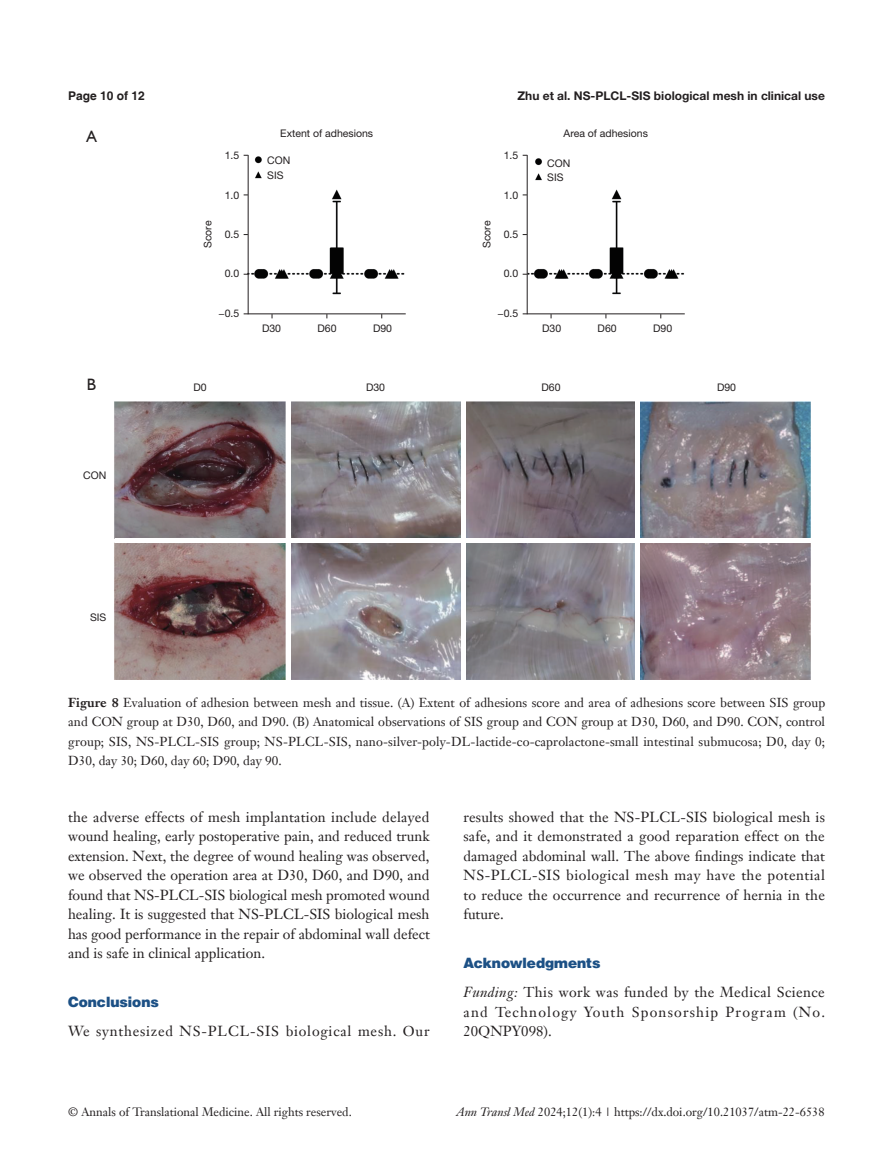
<style>
.page{position:relative;width:893px;height:1170px;background:#fff}
.page>*{position:absolute;margin:0;border:0;box-sizing:border-box;transform-origin:0 0}
.t1{font:16.5px "Humanist 521 BT";color:#231f20}
.t2{font:14.25px/19.5px "Janson Text LT";letter-spacing:.015em;color:#231f20;text-align:justify}
.t3{font:14.25px "Janson Text LT";letter-spacing:.055em;color:#231f20}
.t4{font:900 14.25px "Helvetica";color:#1c5085}
.t5{font:12.75px/19.5px "Janson Text LT";letter-spacing:.01em;color:#231f20;text-align:justify}
.t6{font:12px "Janson Text LT";color:#231f20}
.t7{font:700 12px "Helvetica Neue LT Pro";color:#231f20}
.t8{font:700 12px "Helvetica";color:#231f20}
.t9{font:10.5px/14.5px "Helvetica Neue LT Pro";color:#231f20}
.s1{font-weight:700}
.s2{font-style:italic}
</style>
<div class="page">
<img style="left:114px;top:154px;width:696px;height:525px">
<hr style="left:248px;top:155px;width:1px;height:159px;background:#231f20">
<hr style="left:527px;top:155px;width:1px;height:159px;background:#231f20">
<hr style="left:248px;top:313px;width:158px;height:1px;background:#231f20">
<hr style="left:527px;top:313px;width:158px;height:1px;background:#231f20">
<hr style="left:461px;top:401px;width:4px;height:278px;background:#fff">
<hr style="left:635px;top:401px;width:4px;height:278px;background:#fff">
<hr style="left:286px;top:401px;width:4px;height:278px;background:#fff">
<div style="left:115px;top:538px;width:695px;height:5px;background:#fff"></div>
<p class="t8" style="left:68px;top:88px;width:78px">Page 10 of 12</p>
<p class="t7" style="left:517px;top:88px;width:309px">Zhu et al. NS-PLCL-SIS biological mesh in clinical use</p>
<p class="t1" style="left:86px;top:126px;width:12px">A</p>
<p class="t1" style="left:87px;top:374px;width:11px">B</p>
<p class="t9" style="left:83px;top:468px;width:25px">CON</p>
<p class="t9" style="left:90px;top:609px;width:18px">SIS</p>
<p class="t9" style="left:280px;top:125px;width:94px">Extent of adhesions</p>
<p class="t9" style="left:564px;top:125px;width:86px">Area of adhesions</p>
<p class="t9" style="left:504px;top:148px;width:16px">1.5</p>
<p class="t9" style="left:504px;top:187px;width:16px">1.0</p>
<p class="t9" style="left:504px;top:227px;width:16px">0.5</p>
<p class="t9" style="left:504px;top:266px;width:16px">0.0</p>
<p class="t9" style="left:497px;top:305px;width:22px">−0.5</p>
<p class="t9" style="left:225px;top:148px;width:16px">1.5</p>
<p class="t9" style="left:225px;top:187px;width:16px">1.0</p>
<p class="t9" style="left:225px;top:227px;width:16px">0.5</p>
<p class="t9" style="left:225px;top:266px;width:16px">0.0</p>
<p class="t9" style="left:218px;top:305px;width:22px">−0.5</p>
<p class="t9" style="left:267px;top:153px;width:25px">CON<br>SIS</p>
<p class="t9" style="left:547px;top:155px;width:25px">CON<br>SIS</p>
<p class="t9" style="left:200px;top:248px;width:29px;rotate:-90deg">Score</p>
<p class="t9" style="left:479px;top:248px;width:29px;rotate:-90deg">Score</p>
<p class="t9" style="left:262px;top:320px;width:21px">D30</p>
<p class="t9" style="left:317px;top:320px;width:21px">D60</p>
<p class="t9" style="left:373px;top:320px;width:21px">D90</p>
<p class="t9" style="left:542px;top:320px;width:21px">D30</p>
<p class="t9" style="left:598px;top:320px;width:21px">D60</p>
<p class="t9" style="left:653px;top:320px;width:21px">D90</p>
<p class="t9" style="left:194px;top:379px;width:15px">D0</p>
<p class="t9" style="left:366px;top:379px;width:21px">D30</p>
<p class="t9" style="left:542px;top:379px;width:21px">D60</p>
<p class="t9" style="left:717px;top:379px;width:21px">D90</p>
<p class="t5" style="left:68px;top:692px;width:758px"><span class="s1">Figure 8</span> Evaluation of adhesion between mesh and tissue. (A) Extent of adhesions score and area of adhesions score between SIS group and CON group at D30, D60, and D90. (B) Anatomical observations of SIS group and CON group at D30, D60, and D90. CON, control group; SIS, NS-PLCL-SIS group; NS-PLCL-SIS, nano-silver-poly-DL-lactide-co-caprolactone-small intestinal submucosa; D0, day 0; D30, day 30; D60, day 60; D90, day 90.</p>
<p class="t2" style="left:68px;top:806px;width:363px">the adverse effects of mesh implantation include delayed wound healing, early postoperative pain, and reduced trunk extension. Next, the degree of wound healing was observed, we observed the operation area at D30, D60, and D90, and found that NS-PLCL-SIS biological mesh promoted wound healing. It is suggested that NS-PLCL-SIS biological mesh has good performance in the repair of abdominal wall defect and is safe in clinical application.</p>
<p class="t4" style="left:68px;top:992px;width:92px">Conclusions</p>
<p class="t3" style="left:68px;top:1022px;width:363px">We synthesized NS-PLCL-SIS biological mesh. Our</p>
<p class="t2" style="left:463px;top:806px;width:363px">results showed that the NS-PLCL-SIS biological mesh is safe, and it demonstrated a good reparation effect on the damaged abdominal wall. The above findings indicate that NS-PLCL-SIS biological mesh may have the potential to reduce the occurrence and recurrence of hernia in the future.</p>
<p class="t4" style="left:463px;top:953px;width:139px">Acknowledgments</p>
<p class="t2" style="left:463px;top:982px;width:363px"><span class="s2">Funding:</span> This work was funded by the Medical Science and Technology Youth Sponsorship Program (No.<br>20QNPY098).</p>
<p class="t6" style="left:68px;top:1104px;width:285px">© Annals of Translational Medicine. All rights reserved.</p>
<p class="t6" style="left:456px;top:1104px;width:370px"><span class="s2">Ann Transl Med</span> 2024;12(1):4 | https://dx.doi.org/10.21037/atm-22-6538</p>
</div>
